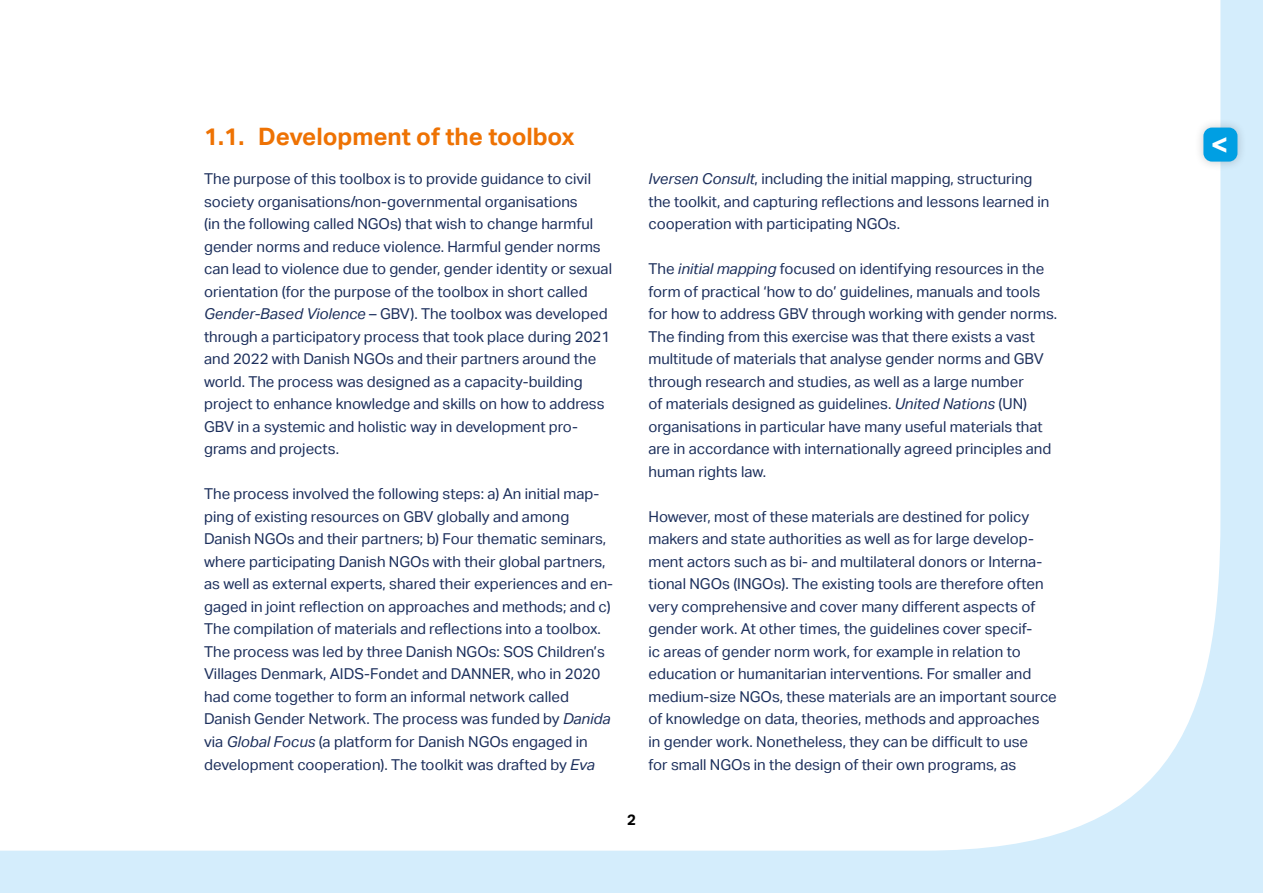
<style>
.page{position:relative;width:1263px;height:893px;background:#d4edfc}
.page>*{position:absolute;margin:0;border:0;box-sizing:border-box;transform-origin:0 0}
.t1{font:700 30px "Aktiv Grotesk";color:#fff}
.t2{font:700 24px "Aktiv Grotesk";color:#ee7203}
.t3{font:15px/22.5px "Aktiv Grotesk";color:#1c2f5c}
.t4{font:700 15px "Aktiv Grotesk";color:#000}
.s1{font-style:italic}
</style>
<div class="page">
<div style="left:0;top:0;width:1220px;height:851px;background:#fff"></div>
<div style="left:1194px;top:118px;width:53px;height:53px;background:#000;opacity:.2"></div>
<div style="left:1203px;top:128px;width:34px;height:34px;background:#009fe3;border-radius:9px"></div>
<h2 class="t2" style="left:204px;top:122px;width:372px">1.1. Development of the toolbox</h2>
<p class="t3" style="left:204px;top:168px;width:409px">The purpose of this toolbox is to provide guidance to civil society organisations/non-governmental organisations<br>(in the following called NGOs) that wish to change harmful gender norms and reduce violence. Harmful gender norms can lead to violence due to gender, gender identity or sexual orientation (for the purpose of the toolbox in short called <span class="s1">Gender-Based Violence</span> – GBV). The toolbox was developed through a participatory process that took place during 2021 and 2022 with Danish NGOs and their partners around the world. The process was designed as a capacity-building project to enhance knowledge and skills on how to address GBV in a systemic and holistic way in development pro&shy;grams and projects.</p>
<p class="t3" style="left:204px;top:483px;width:410px">The process involved the following steps: a) An initial map&shy;ping of existing resources on GBV globally and among Danish NGOs and their partners; b) Four thematic seminars, where participating Danish NGOs with their global partners, as well as external experts, shared their experiences and en&shy;gaged in joint reflection on approaches and methods; and c)<br>The compilation of materials and reflections into a toolbox.<br>The process was led by three Danish NGOs: SOS Children’s Villages Denmark, AIDS-Fondet and DANNER, who in 2020 had come together to form an informal network called Danish Gender Network. The process was funded by <span class="s1">Danida </span>via <span class="s1">Global Focus</span> (a platform for Danish NGOs engaged in development cooperation). The toolkit was drafted by <span class="s1">Eva</span></p>
<p class="t3" style="left:648px;top:168px;width:402px"><span class="s1">Iversen Consult</span>, including the initial mapping, structuring the toolkit, and capturing reflections and lessons learned in cooperation with participating NGOs.</p>
<p class="t3" style="left:648px;top:258px;width:410px">The <span class="s1">initial mapping</span> focused on identifying resources in the form of practical ‘how to do’ guidelines, manuals and tools for how to address GBV through working with gender norms.<br>The finding from this exercise was that there exists a vast multitude of materials that analyse gender norms and GBV through research and studies, as well as a large number<br>of materials designed as guidelines. <span class="s1">United Nations</span> (UN) organisations in particular have many useful materials that are in accordance with internationally agreed principles and human rights law.</p>
<p class="t3" style="left:648px;top:506px;width:410px">However, most of these materials are destined for policy makers and state authorities as well as for large develop&shy;ment actors such as bi- and multilateral donors or Interna&shy;tional NGOs (INGOs). The existing tools are therefore often very comprehensive and cover many different aspects of gender work. At other times, the guidelines cover specif-<br>ic areas of gender norm work, for example in relation to education or humanitarian interventions. For smaller and medium-size NGOs, these materials are an important source of knowledge on data, theories, methods and approaches<br>in gender work. Nonetheless, they can be difficult to use<br>for small NGOs in the design of their own programs, as</p>
<p class="t4" style="left:627px;top:811px;width:10px">2</p>
<h1 class="t1" style="left:1210px;top:127px;width:19px">&lt;</h1>
</div>
